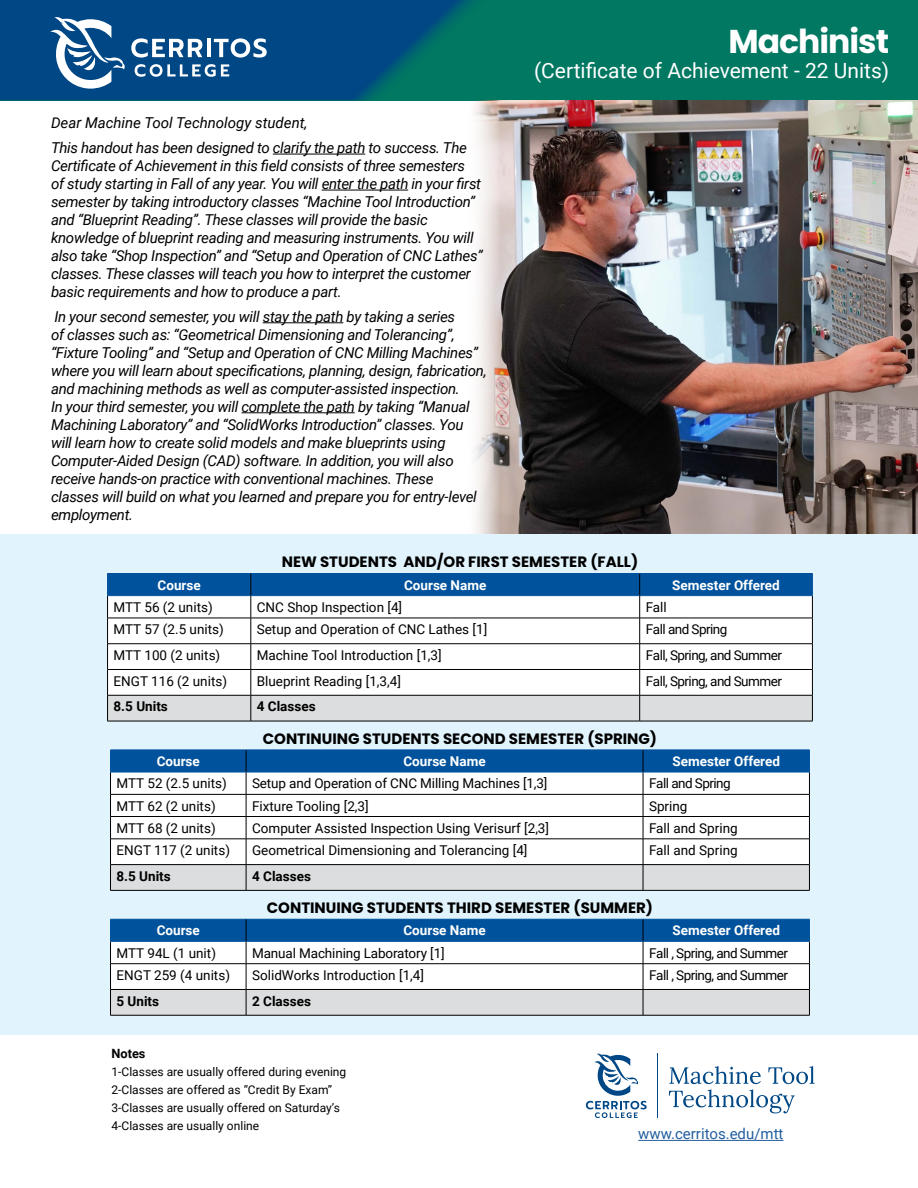
<style>
.page{position:relative;width:918px;height:1188px;background:#fff}
.page>*{position:absolute;margin:0;border:0;box-sizing:border-box;transform-origin:0 0}
.t1{font:700 33px "Poppins";letter-spacing:-.03em;color:#fff}
.t2{font:21px "Roboto";color:#fff}
.t3{font:italic 15px/18px "Roboto";letter-spacing:-.02em;color:#000}
.t4{font:700 15px "Poppins";color:#000}
.t5{font:italic 15px "Roboto";color:#000}
.t6{font:15px "Roboto";color:#215e9e}
.t7{font:13.5px "Roboto";color:#000}
.t8{font:13.5px "Roboto";letter-spacing:-.04em;color:#000}
.t9{font:700 13.5px "Roboto";color:#fff}
.t10{font:700 13.5px "Roboto";color:#000}
.t11{font:700 12.75px "Roboto";color:#000}
.t12{font:12px/18px "Roboto";color:#000}
</style>
<div class="page">
<div style="left:0;top:0;width:918px;height:100px;background:#007862"></div>
<img style="left:467px;top:100px;width:451px;height:435px">
<hr style="left:273px;top:154px;width:92px;height:1px;background:#000">
<hr style="left:322px;top:190px;width:86px;height:1px;background:#000">
<hr style="left:263px;top:322px;width:80px;height:1px;background:#000">
<hr style="left:242px;top:412px;width:113px;height:1px;background:#000">
<div style="left:0;top:535px;width:918px;height:500px;background:#e1f4fd"></div>
<hr style="left:107px;top:721px;width:144px;height:1px;background:#000">
<hr style="left:251px;top:721px;width:389px;height:1px;background:#000">
<hr style="left:640px;top:721px;width:173px;height:1px;background:#000">
<hr style="left:107px;top:573px;width:144px;height:1px;background:#00529c">
<hr style="left:251px;top:573px;width:389px;height:1px;background:#00529c">
<hr style="left:640px;top:573px;width:173px;height:1px;background:#00529c">
<svg style="left:107px;top:574px;width:706px;height:147px;background:#c9d6e1"></svg>
<hr style="left:110px;top:890px;width:136px;height:1px;background:#000">
<hr style="left:246px;top:890px;width:397px;height:1px;background:#000">
<hr style="left:643px;top:890px;width:167px;height:1px;background:#000">
<svg style="left:110px;top:750px;width:700px;height:140px;background:#c5d3df"></svg>
<hr style="left:110px;top:1015px;width:136px;height:1px;background:#000">
<hr style="left:246px;top:1015px;width:397px;height:1px;background:#000">
<hr style="left:643px;top:1015px;width:167px;height:1px;background:#000">
<svg style="left:110px;top:919px;width:700px;height:96px;background:#b1c4d6"></svg>
<svg style="left:0;top:0;width:474px;height:100px;background:#004e7f"></svg>
<svg style="left:131px;top:38px;width:71px;height:20px"></svg>
<hr style="left:207px;top:39px;width:4px;height:18px;background:#fff">
<svg style="left:214px;top:38px;width:53px;height:20px"></svg>
<svg style="left:135px;top:64px;width:94px;height:13px"></svg>
<svg style="left:50px;top:17px;width:75px;height:72px;background:#5182ac"></svg>
<svg style="left:586px;top:1054px;width:61px;height:64px"></svg>
<svg style="left:669px;top:1066px;width:146px;height:47px"></svg>
<hr style="left:658px;top:1054px;width:1px;height:64px;background:#004785">
<hr style="left:638px;top:1140px;width:146px;height:1px;background:#215e9e">
<p class="t1" style="left:729px;top:22px;width:162px">Machinist</p>
<p class="t2" style="left:534px;top:56px;width:357px">(Certificate of Achievement - 22 Units)</p>
<p class="t5" style="left:51px;top:112px;width:258px">Dear Machine Tool Technology student,</p>
<p class="t3" style="left:51px;top:138px;width:433px">This handout has been designed to clarify the path to success. The Certificate of Achievement in this field consists of three semesters<br>of study starting in Fall of any year. You will enter the path in your first semester by taking introductory classes “Machine Tool Introduction” and “Blueprint Reading”. These classes will provide the basic knowledge of blueprint reading and measuring instruments. You will also take “Shop Inspection” and “Setup and Operation of CNC Lathes” classes. These classes will teach you how to interpret the customer basic requirements and how to produce a part.</p>
<p class="t3" style="left:51px;top:307px;width:437px">In your second semester, you will stay the path by taking a series<br>of classes such as: “Geometrical Dimensioning and Tolerancing”, “Fixture Tooling” and “Setup and Operation of CNC Milling Machines” where you will learn about specifications, planning, design, fabrication, and machining methods as well as computer-assisted inspection.<br>In your third semester, you will complete the path by taking “Manual Machining Laboratory” and “SolidWorks Introduction” classes. You will learn how to create solid models and make blueprints using Computer-Aided Design (CAD) software. In addition, you will also receive hands-on practice with conventional machines. These<br>classes will build on what you learned and prepare you for entry-level employment.</p>
<p class="t4" style="left:282px;top:553px;width:358px">NEW STUDENTS AND/OR FIRST SEMESTER (FALL)</p>
<p class="t9" style="left:158px;top:575px;width:45px">Course</p>
<p class="t9" style="left:404px;top:575px;width:84px">Course Name</p>
<p class="t9" style="left:672px;top:575px;width:109px">Semester Offered</p>
<p class="t7" style="left:114px;top:597px;width:101px">MTT 56 (2 units)</p>
<p class="t7" style="left:257px;top:597px;width:147px">CNC Shop Inspection [4]</p>
<p class="t7" style="left:646px;top:597px;width:23px">Fall</p>
<p class="t7" style="left:114px;top:620px;width:112px">MTT 57 (2.5 units)</p>
<p class="t7" style="left:257px;top:620px;width:232px">Setup and Operation of CNC Lathes [1]</p>
<p class="t8" style="left:646px;top:620px;width:83px">Fall and Spring</p>
<p class="t7" style="left:114px;top:646px;width:108px">MTT 100 (2 units)</p>
<p class="t7" style="left:257px;top:646px;width:186px">Machine Tool Introduction [1,3]</p>
<p class="t8" style="left:646px;top:646px;width:138px">Fall, Spring, and Summer</p>
<p class="t7" style="left:114px;top:671px;width:115px">ENGT 116 (2 units)</p>
<p class="t7" style="left:257px;top:671px;width:146px">Blueprint Reading [1,3,4]</p>
<p class="t8" style="left:646px;top:671px;width:138px">Fall, Spring, and Summer</p>
<p class="t10" style="left:114px;top:697px;width:56px">8.5 Units</p>
<p class="t10" style="left:257px;top:697px;width:60px">4 Classes</p>
<p class="t4" style="left:263px;top:730px;width:396px">CONTINUING STUDENTS SECOND SEMESTER (SPRING)</p>
<p class="t9" style="left:157px;top:752px;width:45px">Course</p>
<p class="t9" style="left:403px;top:752px;width:84px">Course Name</p>
<p class="t9" style="left:672px;top:752px;width:109px">Semester Offered</p>
<p class="t7" style="left:117px;top:774px;width:112px">MTT 52 (2.5 units)</p>
<p class="t7" style="left:252px;top:774px;width:297px">Setup and Operation of CNC Milling Machines [1,3]</p>
<p class="t8" style="left:649px;top:774px;width:83px">Fall and Spring</p>
<p class="t7" style="left:117px;top:796px;width:101px">MTT 62 (2 units)</p>
<p class="t7" style="left:252px;top:796px;width:118px">Fixture Tooling [2,3]</p>
<p class="t7" style="left:649px;top:796px;width:40px">Spring</p>
<p class="t7" style="left:117px;top:818px;width:101px">MTT 68 (2 units)</p>
<p class="t7" style="left:252px;top:818px;width:299px">Computer Assisted Inspection Using Verisurf [2,3]</p>
<p class="t7" style="left:649px;top:818px;width:90px">Fall and Spring</p>
<p class="t7" style="left:117px;top:841px;width:115px">ENGT 117 (2 units)</p>
<p class="t7" style="left:252px;top:841px;width:277px">Geometrical Dimensioning and Tolerancing [4]</p>
<p class="t7" style="left:649px;top:841px;width:90px">Fall and Spring</p>
<p class="t10" style="left:117px;top:866px;width:56px">8.5 Units</p>
<p class="t10" style="left:252px;top:866px;width:60px">4 Classes</p>
<p class="t4" style="left:267px;top:899px;width:388px">CONTINUING STUDENTS THIRD SEMESTER (SUMMER)</p>
<p class="t9" style="left:157px;top:921px;width:45px">Course</p>
<p class="t9" style="left:403px;top:921px;width:84px">Course Name</p>
<p class="t9" style="left:672px;top:921px;width:109px">Semester Offered</p>
<p class="t7" style="left:117px;top:943px;width:101px">MTT 94L (1 unit)</p>
<p class="t7" style="left:252px;top:943px;width:194px">Manual Machining Laboratory [1]</p>
<p class="t8" style="left:649px;top:943px;width:141px">Fall , Spring, and Summer</p>
<p class="t7" style="left:117px;top:966px;width:115px">ENGT 259 (4 units)</p>
<p class="t7" style="left:252px;top:966px;width:173px">SolidWorks Introduction [1,4]</p>
<p class="t8" style="left:649px;top:966px;width:141px">Fall , Spring, and Summer</p>
<p class="t10" style="left:117px;top:991px;width:44px">5 Units</p>
<p class="t10" style="left:252px;top:991px;width:60px">2 Classes</p>
<p class="t11" style="left:112px;top:1045px;width:35px">Notes</p>
<p class="t12" style="left:112px;top:1063px;width:236px">1-Classes are usually offered during evening<br>2-Classes are offered as “Credit By Exam”<br>3-Classes are usually offered on Saturday’s</p>
<p class="t12" style="left:112px;top:1117px;width:149px">4-Classes are usually online</p>
<p class="t6" style="left:638px;top:1123px;width:147px">www.cerritos.edu/mtt</p>
</div>
